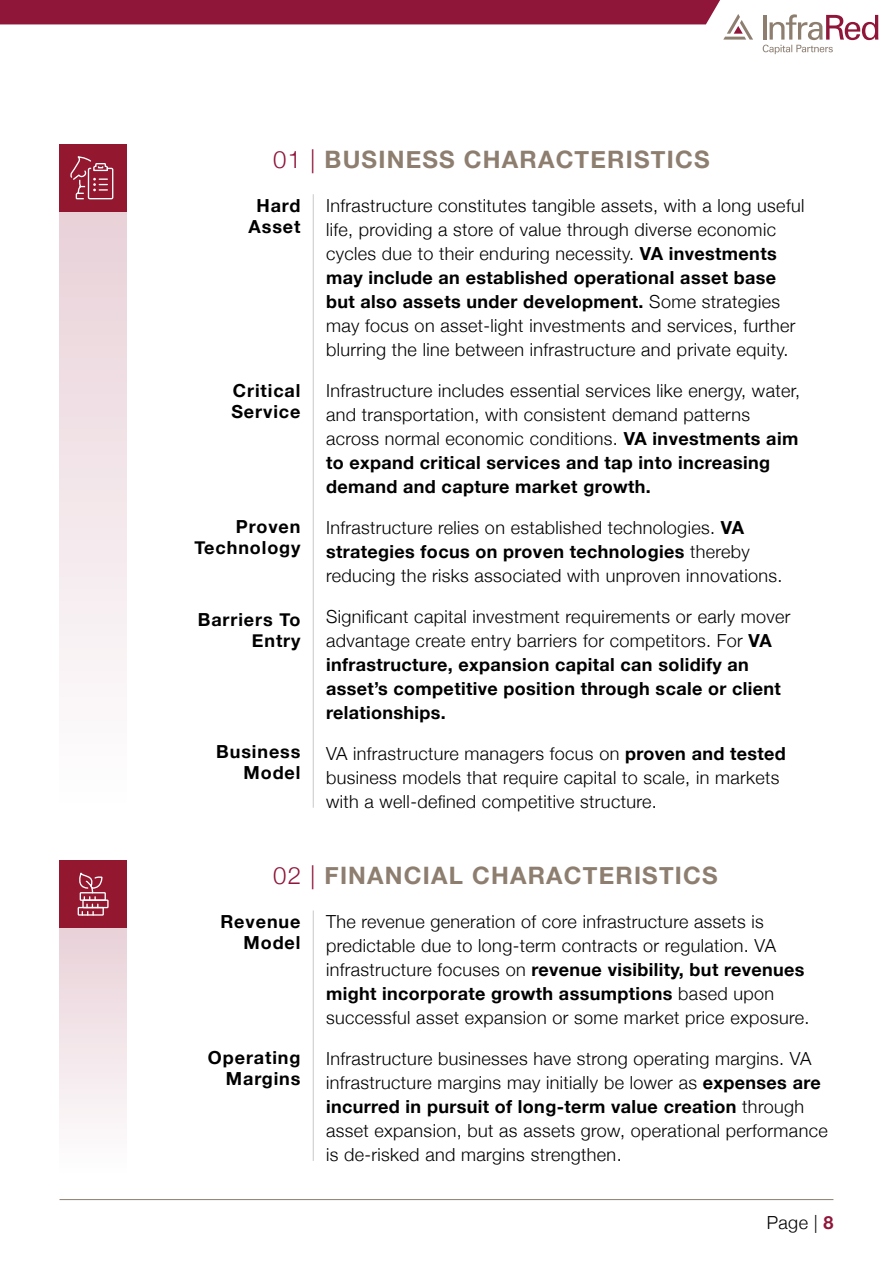
<style>
.page{position:relative;width:893px;height:1263px;background:#fff}
.page>*{position:absolute;margin:0;border:0;box-sizing:border-box;transform-origin:0 0}
.t1{font:700 24px "Helvetica Neue";letter-spacing:.05em;color:#8d7e70}
.t2{font:300 18px/24px "Helvetica Neue";letter-spacing:.02em;color:#000}
.t3{font:700 18px/24px "Helvetica Neue";letter-spacing:.02em;color:#000}
.t4{font:700 18px/21px "Helvetica Neue";letter-spacing:.05em;color:#000;text-align:right}
.s1{font-weight:300;color:#8f1539}
.s2{font-weight:700}
.s3{font-weight:300}
.s4{font-weight:700;color:#8f1539}
</style>
<div class="page">
<hr style="left:313px;top:194px;width:1px;height:614px;background:#cac8c8">
<hr style="left:313px;top:910px;width:1px;height:251px;background:#cac8c8">
<div style="left:60px;top:145px;width:67px;height:67px;background:#93172f"></div>
<svg style="left:71px;top:157px;width:43px;height:43px"></svg>
<div style="left:60px;top:861px;width:67px;height:67px;background:#93172f"></div>
<div style="left:80px;top:892px;width:26px;height:9px;border:1px solid #fff"></div>
<div style="left:78px;top:907px;width:26px;height:9px;border:1px solid #fff"></div>
<div style="left:82px;top:899px;width:27px;height:9px;border:1px solid #fff"></div>
<svg style="left:77px;top:872px;width:26px;height:43px"></svg>
<div style="left:60px;top:212px;width:67px;height:600px;background:linear-gradient(to bottom,#e9d1d8,#fff)"></div>
<div style="left:60px;top:928px;width:67px;height:248px;background:linear-gradient(to bottom,#e9d1d8,#fefefe)"></div>
<svg style="left:763px;top:14px;width:115px;height:40px"></svg>
<svg style="left:0;top:0;width:753px;height:40px"></svg>
<hr style="left:60px;top:1199px;width:773px;height:1px;background:#8d7e70">
<h1 class="t1" style="left:273px;top:141px;width:438px"><span class="s1">01 |</span> BUSINESS CHARACTERISTICS</h1>
<p class="t4" style="left:249px;top:195px;width:53px;text-align:center">Hard<br>Asset</p>
<p class="t4" style="left:231px;top:381px;width:71px;text-align:left">Critical<br>Service</p>
<p class="t4" style="left:194px;top:516px;width:108px">Proven<br>Technology</p>
<p class="t4" style="left:198px;top:609px;width:104px">Barriers To<br>Entry</p>
<p class="t4" style="left:216px;top:742px;width:86px">Business<br>Model</p>
<p class="t2" style="left:326px;top:192px;width:480px">Infrastructure constitutes tangible assets, with a long useful life, providing a store of value through diverse economic cycles due to their enduring necessity. <span class="s2">VA investments may include an established operational asset base but also assets under development.</span> Some strategies may focus on asset-light investments and services, further blurring the line between infrastructure and private equity.</p>
<p class="t2" style="left:326px;top:377px;width:476px">Infrastructure includes essential services like energy, water, and transportation, with consistent demand patterns across normal economic conditions. <span class="s2">VA investments aim to expand critical services and tap into increasing demand and capture market growth.</span></p>
<p class="t2" style="left:326px;top:514px;width:458px">Infrastructure relies on established technologies. <span class="s2">VA strategies focus on proven technologies</span> thereby reducing the risks associated with unproven innovations.</p>
<p class="t3" style="left:326px;top:605px;width:466px"><span class="s3">Significant capital investment requirements or early mover advantage create entry barriers for competitors. For</span> VA infrastructure, expansion capital can solidify an asset’s competitive position through scale or client relationships.</p>
<p class="t2" style="left:326px;top:740px;width:461px">VA infrastructure managers focus on <span class="s2">proven and tested </span>business models that require capital to scale, in markets with a well-defined competitive structure.</p>
<h1 class="t1" style="left:273px;top:857px;width:446px"><span class="s1">02 |</span> FINANCIAL CHARACTERISTICS</h1>
<p class="t4" style="left:220px;top:911px;width:82px">Revenue<br>Model</p>
<p class="t4" style="left:208px;top:1047px;width:94px">Operating<br>Margins</p>
<p class="t2" style="left:326px;top:908px;width:485px">The revenue generation of core infrastructure assets is predictable due to long-term contracts or regulation. VA infrastructure focuses on <span class="s2">revenue visibility, but revenues might incorporate growth assumptions</span> based upon successful asset expansion or some market price exposure.</p>
<p class="t2" style="left:326px;top:1045px;width:503px">Infrastructure businesses have strong operating margins. VA infrastructure margins may initially be lower as <span class="s2">expenses are incurred in pursuit of long-term value creation</span> through asset expansion, but as assets grow, operational performance is de-risked and margins strengthen.</p>
<p class="t2" style="left:767px;top:1210px;width:68px">Page | <span class="s4">8</span></p>
</div>
